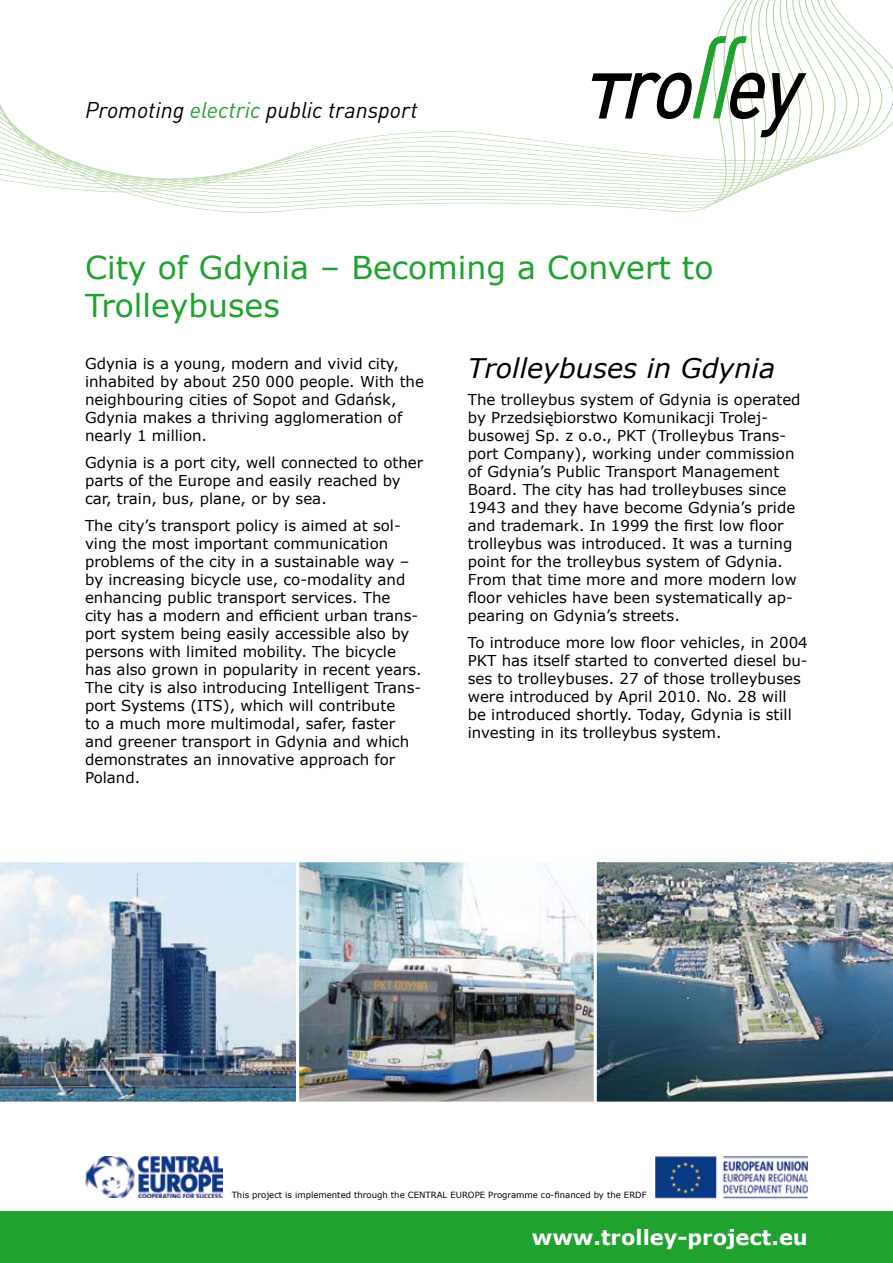
<style>
.page{position:relative;width:893px;height:1263px;background:#fff}
.page>*{position:absolute;margin:0;border:0;box-sizing:border-box;transform-origin:0 0}
.t1{font:31.5px/37.8px "Verdana";color:#1fa22e}
.t2{font:italic 27px "Verdana";color:#000}
.t3{font:italic 22.5px "DIN Pro";color:#000}
.t4{font:700 21px "Verdana";color:#fff}
.t5{font:15px/18px "Verdana";color:#000}
.t6{font:8.55px "Verdana";color:#000}
.s1{color:#1fa22e}
</style>
<div class="page">
<img style="left:655px;top:1156px;width:153px;height:43px">
<img style="left:85px;top:1157px;width:138px;height:40px">
<svg style="left:0;top:0;width:739px;height:213px"></svg>
<svg style="left:592px;top:36px;width:214px;height:101px"></svg>
<img style="left:300px;top:863px;width:293px;height:237px">
<img style="left:0;top:862px;width:296px;height:240px">
<div style="left:296px;top:859px;width:301px;height:245px;border:3px solid #fff"></div>
<img style="left:594px;top:859px;width:299px;height:245px">
<div style="left:0;top:1212px;width:893px;height:51px;background:#1fa22e"></div>
<h3 class="t3" style="left:85px;top:92px;width:334px">Promoting <span class="s1">electric</span> public transport</h3>
<h1 class="t1" style="left:85px;top:249px;width:630px">City of Gdynia – Becoming a Convert to<br>Trolleybuses</h1>
<p class="t5" style="left:85px;top:354px;width:340px">Gdynia is a young, modern and vivid city, inhabited by about 250 000 people. With the neighbouring cities of Sopot and Gdańsk, Gdynia makes a thriving agglomeration of nearly 1 million.</p>
<p class="t5" style="left:85px;top:453px;width:340px">Gdynia is a port city, well connected to other parts of the Europe and easily reached by car, train, bus, plane, or by sea.</p>
<p class="t5" style="left:85px;top:516px;width:338px">The city’s transport policy is aimed at sol&shy;ving the most important communication problems of the city in a sustainable way – by increasing bicycle use, co-modality and enhancing public transport services. The<br>city has a modern and efficient urban trans&shy;port system being easily accessible also by persons with limited mobility. The bicycle has also grown in popularity in recent years.<br>The city is also introducing Intelligent Trans&shy;port Systems (ITS), which will contribute<br>to a much more multimodal, safer, faster and greener transport in Gdynia and which demonstrates an innovative approach for Poland.</p>
<h2 class="t2" style="left:468px;top:351px;width:309px">Trolleybuses in Gdynia</h2>
<p class="t5" style="left:468px;top:391px;width:334px">The trolleybus system of Gdynia is operated by Przedsiębiorstwo Komunikacji Trolej&shy;busowej Sp. z o.o., PKT (Trolleybus Trans&shy;port Company), working under commission of Gdynia’s Public Transport Management Board. The city has had trolleybuses since 1943 and they have become Gdynia’s pride and trademark. In 1999 the first low floor trolleybus was introduced. It was a turning point for the trolleybus system of Gdynia.<br>From that time more and more modern low floor vehicles have been systematically ap&shy;pearing on Gdynia’s streets.</p>
<p class="t5" style="left:468px;top:634px;width:342px">To introduce more low floor vehicles, in 2004<br>PKT has itself started to converted diesel bu&shy;ses to trolleybuses. 27 of those trolleybuses were introduced by April 2010. No. 28 will be introduced shortly. Today, Gdynia is still investing in its trolleybus system.</p>
<p class="t6" style="left:232px;top:1189px;width:417px">This project is implemented through the CENTRAL EUROPE Programme co-financed by the ERDF</p>
<h3 class="t4" style="left:532px;top:1224px;width:278px">www.trolley-project.eu</h3>
</div>
